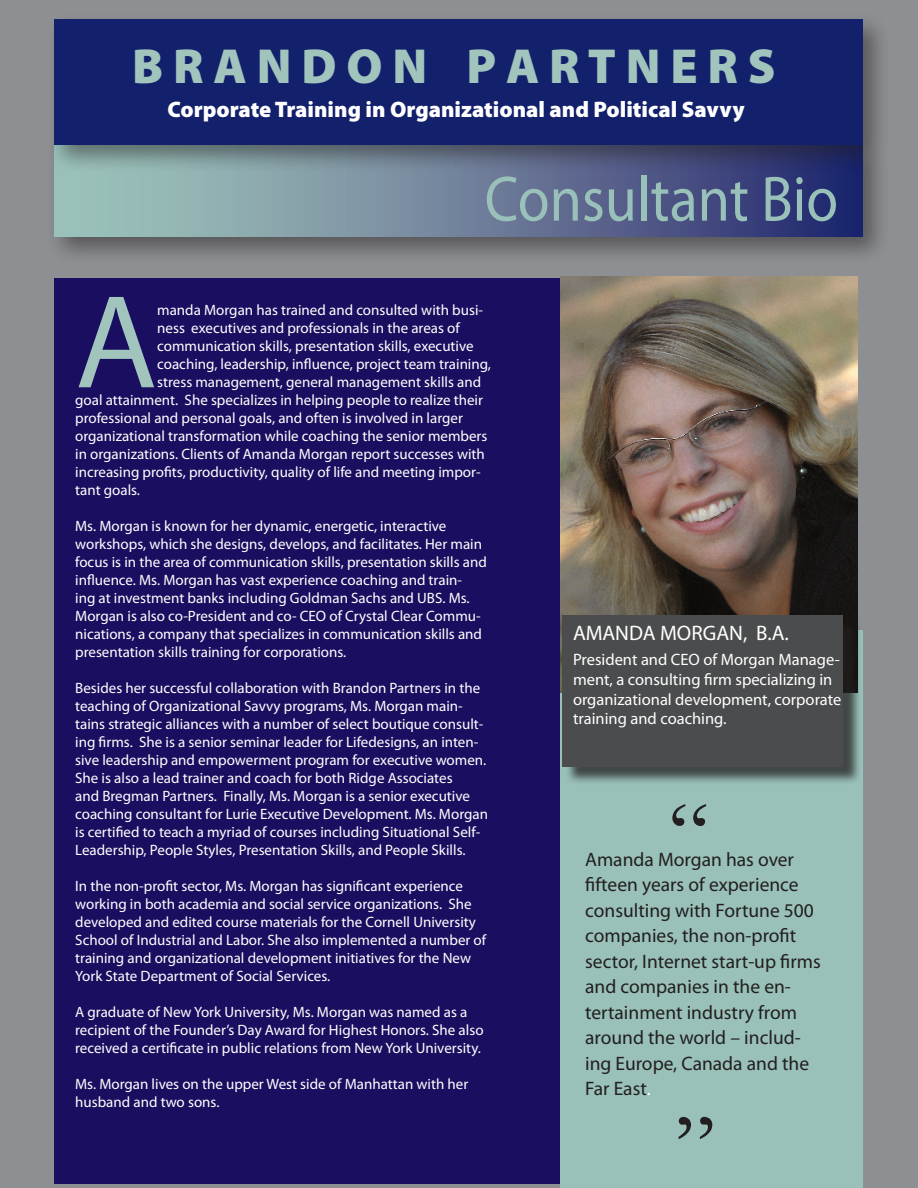
<style>
.page{position:relative;width:918px;height:1188px;background:#8d8f92}
.page>*{position:absolute;margin:0;border:0;box-sizing:border-box;transform-origin:0 0}
.t1{font:133.95px "Myriad Pro";color:#a1c5bd}
.t2{font:90px "Garamond";color:#231f20}
.t3{font:64.5px "Myriad Pro";color:#99c1b9;scale:.9 1}
.t4{font:900 49.5px "Myriad Pro";color:#a1c5bd}
.t5{font:900 22.5px "Myriad Pro";color:#fff}
.AC_Subhead{font:21px "Myriad Pro";color:#fff}
.t6{font:19.5px/25.5px "Myriad Pro";color:#231f20}
.t7{font:16.5px/19.8px "Myriad Pro";color:#fff}
.t8{font:15px/18px "Myriad Pro";color:#fff}
.s1{color:#fff}
</style>
<div class="page">
<div style="left:45px;top:136px;width:845px;height:128px;background:#231f20;opacity:.5"></div>
<svg style="left:54px;top:173px;width:808px;height:63px;background:#6a7e98"></svg>
<div style="left:54px;top:278px;width:522px;height:905px;background:#1a0e60"></div>
<div style="left:560px;top:630px;width:302px;height:558px;background:#99c1b9"></div>
<div style="left:45px;top:11px;width:845px;height:162px;background:#231f20;opacity:.5"></div>
<div style="left:54px;top:20px;width:808px;height:125px;background:#13206c"></div>
<img style="left:561px;top:277px;width:297px;height:416px">
<div style="left:565px;top:617px;width:297px;height:168px;background:#231f20;opacity:.75"></div>
<div style="left:562px;top:615px;width:281px;height:151px;background:#4b4c4d"></div>
<p class="t4" style="left:132px;top:38px;width:645px">B R A N D O N P A R T N E R S</p>
<p class="t5" style="left:168px;top:97px;width:579px">Corporate Training in Organizational and Political Savvy</p>
<p class="t3" style="left:485px;top:159px;width:394px">Consultant Bio</p>
<p class="t1" style="left:75px;top:260px;width:84px">A</p>
<p class="t8" style="left:157px;top:301px;width:327px">manda Morgan has trained and consulted with busi-</p>
<p class="t8" style="left:157px;top:319px;width:304px">ness executives and professionals in the areas of</p>
<p class="t8" style="left:157px;top:337px;width:318px">communication skills, presentation skills, executive</p>
<p class="t8" style="left:157px;top:355px;width:335px">coaching, leadership, influence, project team training,</p>
<p class="t8" style="left:157px;top:373px;width:326px">stress management, general management skills and</p>
<p class="t8" style="left:75px;top:391px;width:409px">goal attainment. She specializes in helping people to realize their</p>
<p class="t8" style="left:75px;top:409px;width:389px">professional and personal goals, and often is involved in larger</p>
<p class="t8" style="left:75px;top:427px;width:414px">organizational transformation while coaching the senior members</p>
<p class="t8" style="left:75px;top:445px;width:411px">in organizations. Clients of Amanda Morgan report successes with</p>
<p class="t8" style="left:75px;top:463px;width:407px">increasing profits, productivity, quality of life and meeting impor-</p>
<p class="t8" style="left:75px;top:481px;width:66px">tant goals.</p>
<p class="t8" style="left:75px;top:517px;width:413px">Ms. Morgan is known for her dynamic, energetic, interactive workshops, which she designs, develops, and facilitates. Her main focus is in the area of communication skills, presentation skills and influence. Ms. Morgan has vast experience coaching and train-<br>ing at investment banks including Goldman Sachs and UBS. Ms.<br>Morgan is also co-President and co- CEO of Crystal Clear Commu&shy;nications, a company that specializes in communication skills and presentation skills training for corporations.</p>
<p class="t8" style="left:75px;top:679px;width:414px">Besides her successful collaboration with Brandon Partners in the teaching of Organizational Savvy programs, Ms. Morgan main&shy;tains strategic alliances with a number of select boutique consult&shy;ing firms. She is a senior seminar leader for Lifedesigns, an inten&shy;sive leadership and empowerment program for executive women.<br>She is also a lead trainer and coach for both Ridge Associates<br>and Bregman Partners. Finally, Ms. Morgan is a senior executive coaching consultant for Lurie Executive Development. Ms. Morgan is certified to teach a myriad of courses including Situational Self-Leadership, People Styles, Presentation Skills, and People Skills.</p>
<p class="t8" style="left:75px;top:877px;width:413px">In the non-profit sector, Ms. Morgan has significant experience working in both academia and social service organizations. She developed and edited course materials for the Cornell University School of Industrial and Labor. She also implemented a number of training and organizational development initiatives for the New York State Department of Social Services.</p>
<p class="t8" style="left:75px;top:1003px;width:410px">A graduate of New York University, Ms. Morgan was named as a recipient of the Founder’s Day Award for Highest Honors. She also received a certificate in public relations from New York University.</p>
<p class="t8" style="left:75px;top:1075px;width:395px">Ms. Morgan lives on the upper West side of Manhattan with her husband and two sons.</p>
<p class="AC_Subhead" style="left:573px;top:620px;width:217px">AMANDA MORGAN, B.A.</p>
<p class="t7" style="left:573px;top:649px;width:270px">President and CEO of Morgan Manage&shy;ment, a consulting firm specializing in organizational development, corporate training and coaching.</p>
<p class="t2" style="left:668px;top:773px;width:42px">“</p>
<p class="t6" style="left:585px;top:846px;width:237px">Amanda Morgan has over fifteen years of experience consulting with Fortune 500 companies, the non-profit sector, Internet start-up firms and companies in the en&shy;tertainment industry from around the world – includ&shy;ing Europe, Canada and the<br>Far East<span class="s1">.</span></p>
<p class="t2" style="left:675px;top:1086px;width:42px">”</p>
</div>
